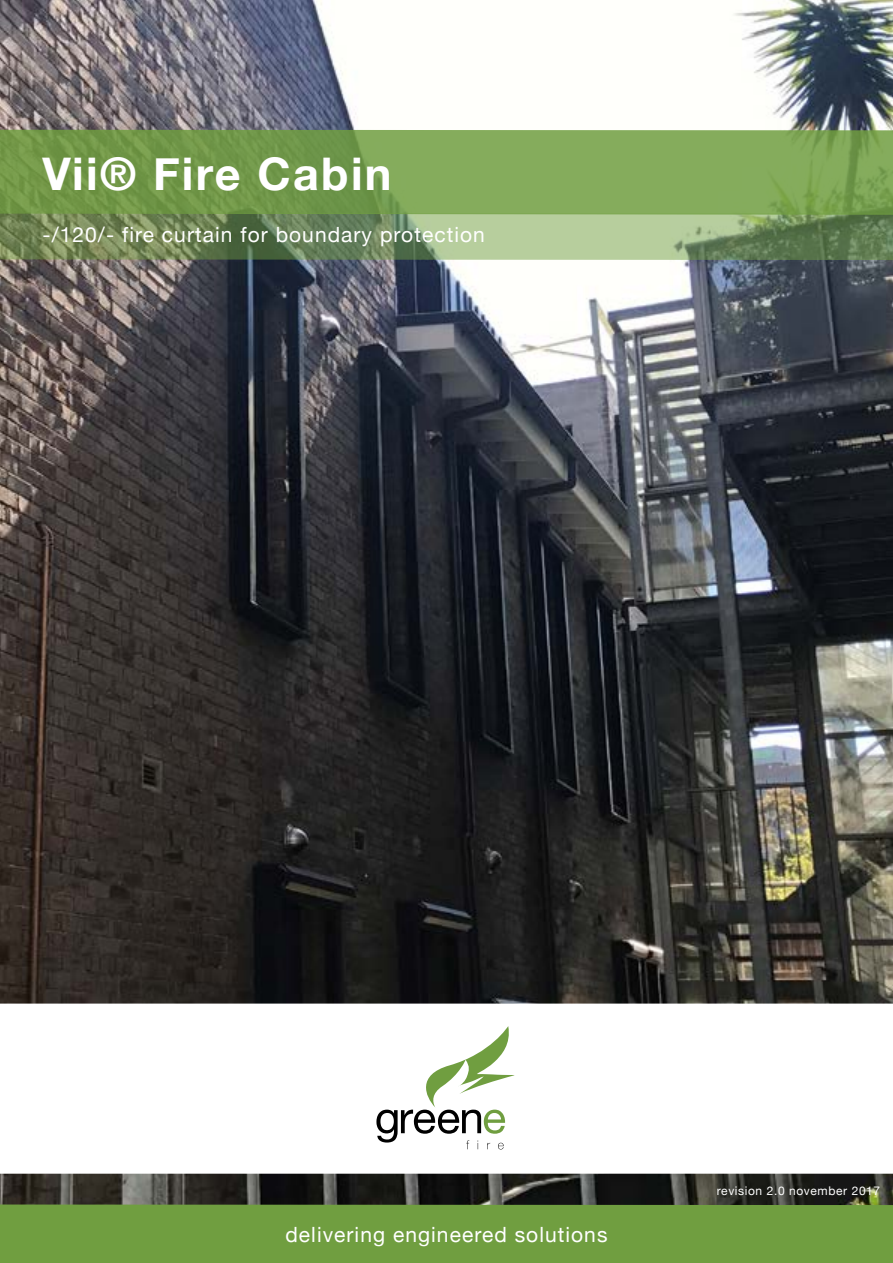
<style>
.page{position:relative;width:893px;height:1263px;background:#fff}
.page>*{position:absolute;margin:0;border:0;box-sizing:border-box;transform-origin:0 0}
.t1{font:700 45px "Helvetica Neue";letter-spacing:.05em;color:#fff}
.t2{font:21px "Helvetica Neue";letter-spacing:.05em;color:#fff}
.t3{font:12px "Helvetica Neue";letter-spacing:.05em;color:#fff}
</style>
<div class="page">
<img style="left:0;top:0;width:893px;height:1204px">
<div style="left:0;top:1204px;width:893px;height:59px;background:#709e40"></div>
<svg style="left:0;top:215px;width:893px;height:45px;background:#81986d"></svg>
<svg style="left:0;top:130px;width:893px;height:85px;background:#7ba253"></svg>
<svg style="left:0;top:1003px;width:893px;height:171px"></svg>
<svg style="left:376px;top:1026px;width:140px;height:123px"></svg>
<h1 class="t1" style="left:43px;top:139px;width:351px">Vii® Fire Cabin</h1>
<p class="t2" style="left:43px;top:220px;width:444px">-/120/- fire curtain for boundary protection</p>
<p class="t2" style="left:285px;top:1220px;width:324px">delivering engineered solutions</p>
<p class="t3" style="left:717px;top:1182px;width:165px">revision 2.0 november 2017</p>
</div>
